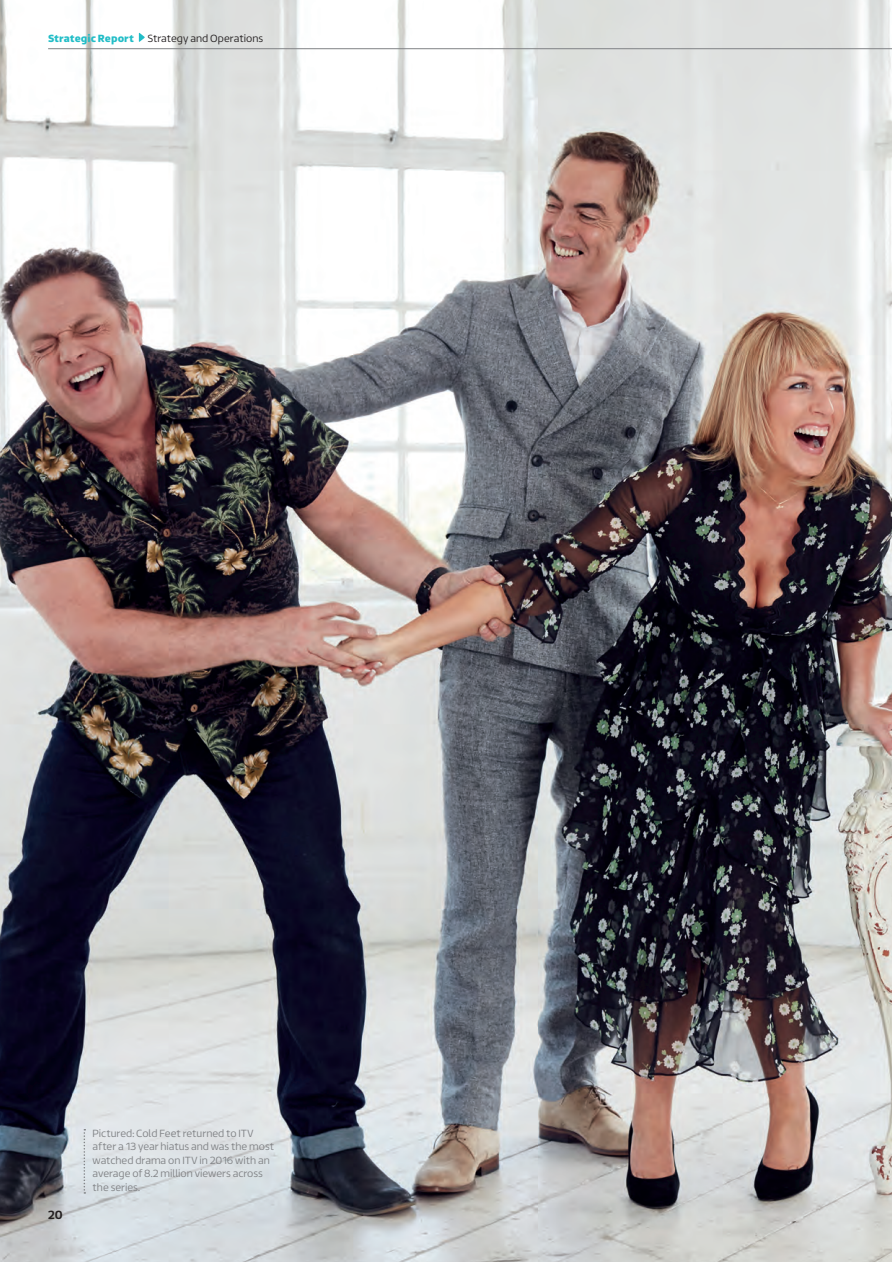
<style>
.page{position:relative;width:892px;height:1262px;background:#fff}
.page>*{position:absolute;margin:0;border:0;box-sizing:border-box;transform-origin:0 0}
.t1{font:500 12px "ITV Reem";color:#231f20}
.t2{font:300 10.5px/13.5px "ITV Reem";letter-spacing:-.005em;color:#808285}
.t3{font:300 10.5px "ITV Reem";color:#231f20}
.t4{font:700 10.5px "ITV Reem";color:#21bdc7}
</style>
<div class="page">
<img style="left:0;top:0;width:891px;height:1261px">
<svg style="left:84px;top:1128px;width:1px;height:65px"></svg>
<hr style="left:48px;top:48px;width:843px;height:1px;background:#808285">
<svg style="left:139px;top:32px;width:6px;height:10px"></svg>
<p class="t4" style="left:48px;top:29px;width:87px">Strategic Report</p>
<p class="t3" style="left:147px;top:30px;width:117px">Strategy and Operations</p>
<p class="t1" style="left:48px;top:1204px;width:16px">20</p>
<p class="t2" style="left:93px;top:1125px;width:183px">Pictured: Cold Feet returned to ITV after a 13 year hiatus and was the most watched drama on ITV in 2016 with an average of 8.2 million viewers across the series.</p>
</div>
